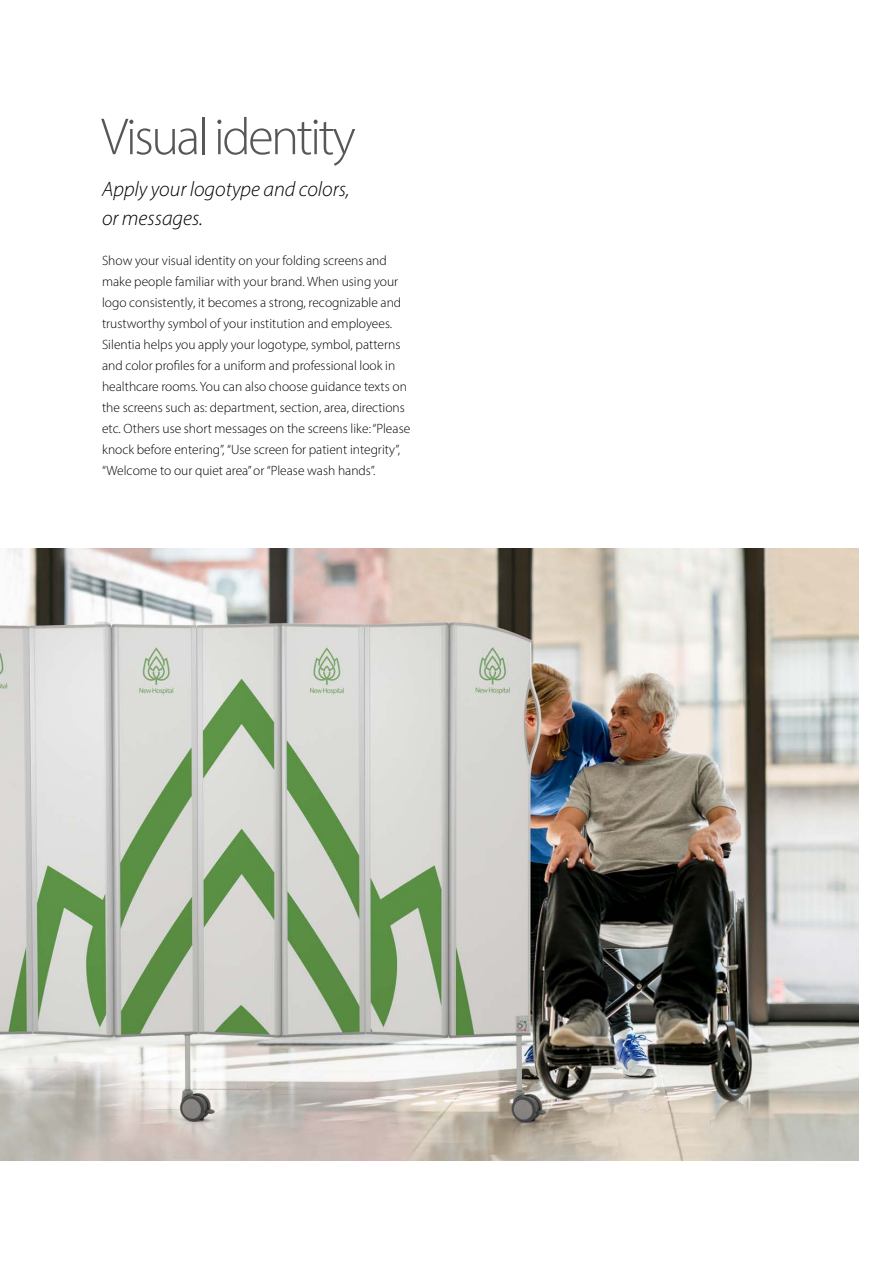
<style>
.page{position:relative;width:893px;height:1263px;background:#fff}
.page>*{position:absolute;margin:0;border:0;box-sizing:border-box;transform-origin:0 0}
.t1{font:300 52.5px "Myriad Pro";letter-spacing:-.05em;color:#575756}
.t2{font:italic 300 21px/28.5px "Myriad Pro";color:#000}
.t3{font:300 13.5px/21px "Myriad Pro";color:#000}
</style>
<div class="page">
<img style="left:0;top:549px;width:858px;height:612px">
<h1 class="t1" style="left:101px;top:105px;width:256px">Visual identity</h1>
<h2 class="t2" style="left:102px;top:175px;width:249px">Apply your logotype and colors, or messages.</h2>
<p class="t3" style="left:102px;top:250px;width:310px">Show your visual identity on your folding screens and make people familiar with your brand. When using your logo consistently, it becomes a strong, recognizable and trustworthy symbol of your institution and employees.<br>Silentia helps you apply your logotype, symbol, patterns and color profiles for a uniform and professional look in healthcare rooms. You can also choose guidance texts on the screens such as: department, section, area, directions etc. Others use short messages on the screens like: “Please knock before entering”, “Use screen for patient integrity”, “Welcome to our quiet area” or “Please wash hands”.</p>
</div>
